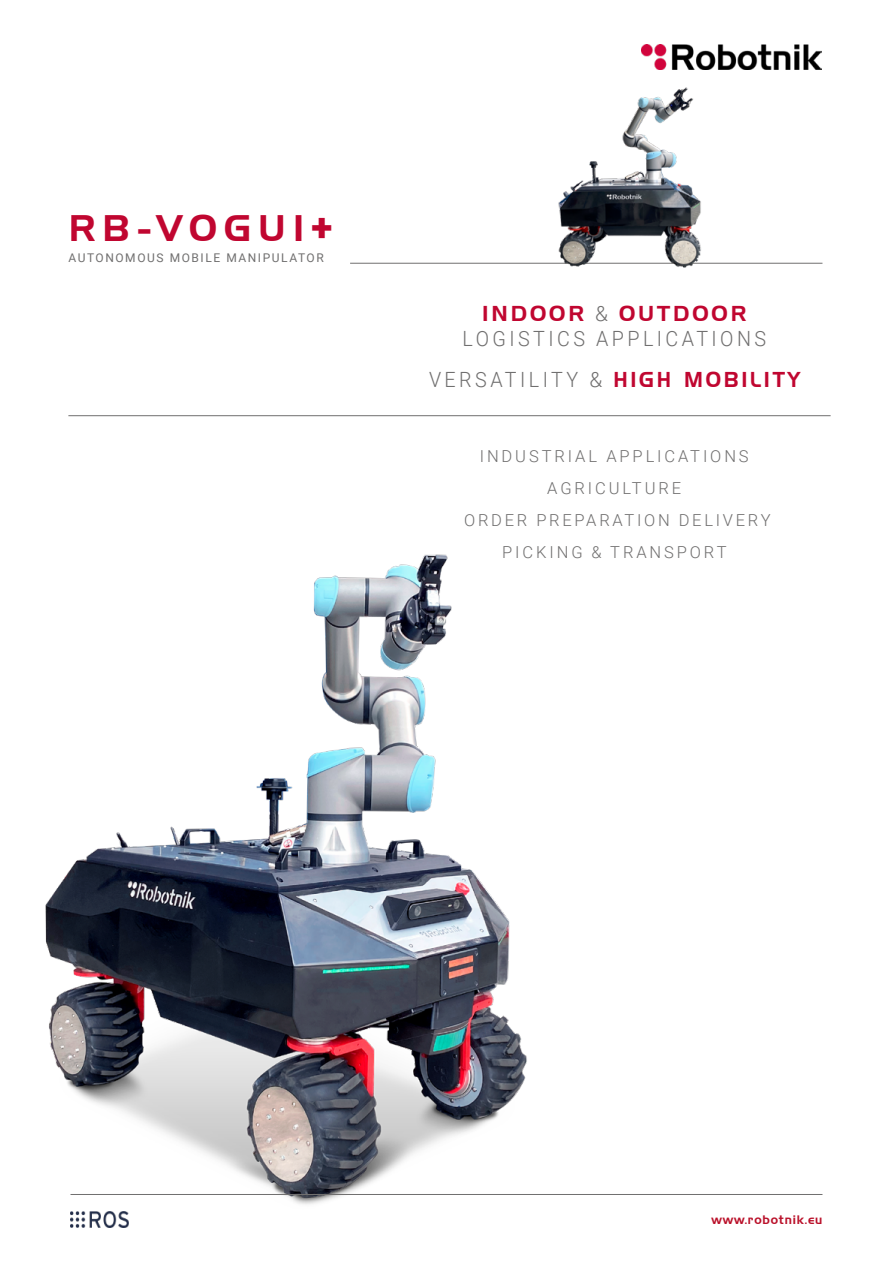
<style>
.page{position:relative;width:893px;height:1263px;background:#fff}
.page>*{position:absolute;margin:0;border:0;box-sizing:border-box;transform-origin:0 0}
.t1{font:36px "Handel Gothic BT";letter-spacing:.2em;color:#c00630}
.t2{font:300 21px/41.2px "Roboto";letter-spacing:.175em;color:#706f6f;text-align:center;scale:.94 1}
.t3{font:21px "Handel Gothic BT";letter-spacing:.14em;color:#c00630}
.t4{font:300 16.5px/31.8px "Roboto";letter-spacing:.175em;color:#706f6f;text-align:center}
.t5{font:12px "Roboto";letter-spacing:.13em;color:#706f6f}
.t6{font:12px "Handel Gothic BT";letter-spacing:.07em;color:#ba122b}
.s1{font-family:"Roboto";font-weight:900;font-size:39px}
.s2{font-family:"Roboto";font-weight:300;color:#706f6f}
.s3{font-family:"Handel Gothic BT";font-weight:400;color:#c00630}
</style>
<div class="page">
<hr style="left:350px;top:263px;width:472px;height:1px;background:#706f6f">
<hr style="left:68px;top:415px;width:763px;height:1px;background:#706f6f">
<img style="left:642px;top:45px;width:179px;height:25px">
<img style="left:70px;top:1213px;width:59px;height:14px">
<img style="left:45px;top:554px;width:482px;height:659px">
<img style="left:535px;top:87px;width:192px;height:181px">
<hr style="left:70px;top:1194px;width:752px;height:1px;background:#706f6f">
<h1 class="t1" style="left:68px;top:206px;width:265px">RB-VOGUI<span class="s1">+</span></h1>
<p class="t5" style="left:68px;top:249px;width:257px">AUTONOMOUS MOBILE MANIPULATOR</p>
<p class="t3" style="left:482px;top:301px;width:266px">INDOOR <span class="s2">&amp;</span> OUTDOOR</p>
<p class="t2" style="left:429px;top:317px;width:396px">LOGISTICS APPLICATIONS<br>VERSATILITY &amp; <span class="s3">HIGH MOBILITY</span></p>
<p class="t4" style="left:464px;top:440px;width:308px">INDUSTRIAL APPLICATIONS<br>AGRICULTURE<br>ORDER PREPARATION DELIVERY<br>PICKING &amp; TRANSPORT</p>
<p class="t6" style="left:712px;top:1212px;width:112px">www.robotnik.eu</p>
</div>
